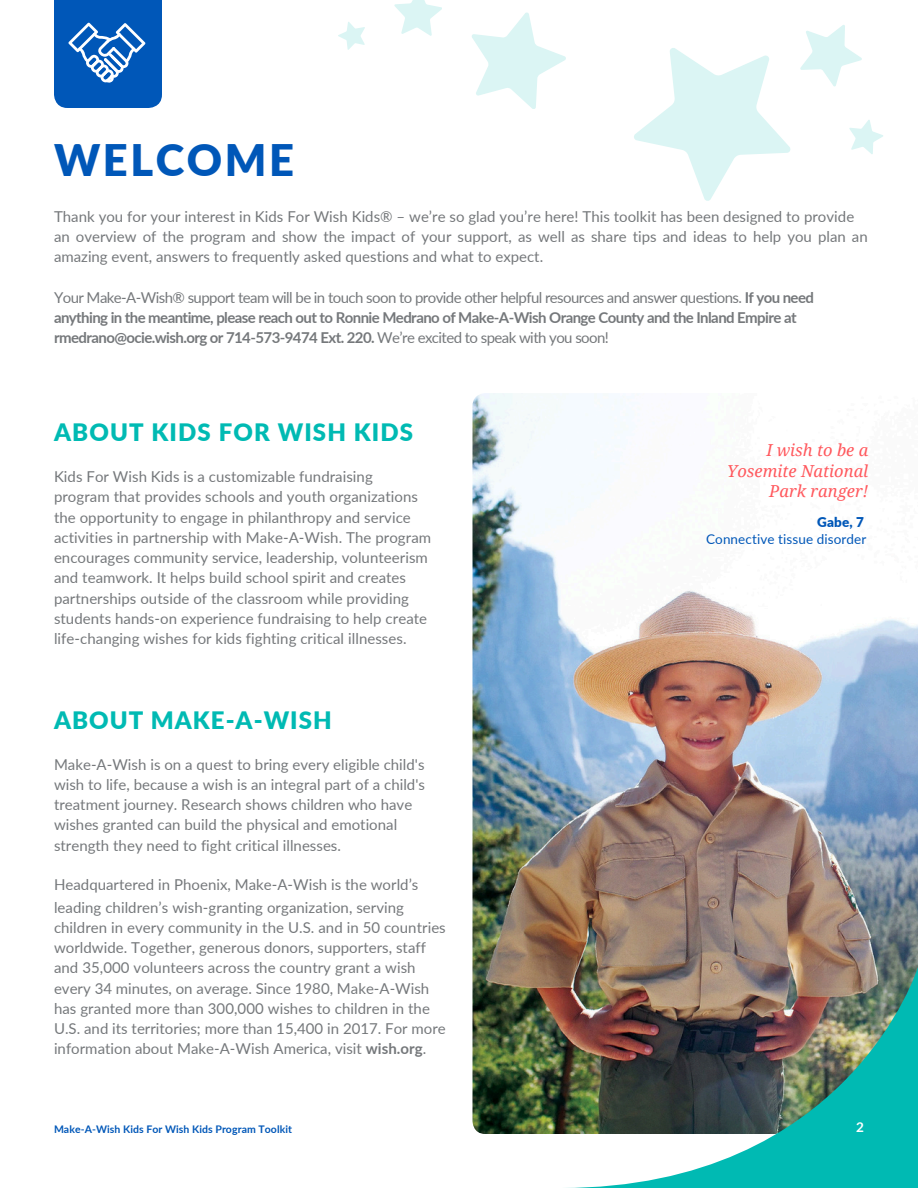
<style>
.page{position:relative;width:918px;height:1188px;background:#fff}
.page>*{position:absolute;margin:0;border:0;box-sizing:border-box;transform-origin:0 0}
.t1{font:900 43.5px "Lato";letter-spacing:.06em;color:#0057b8}
.t2{font:900 24px "Lato";letter-spacing:.045em;color:#00bab3}
.t3{font:italic 16.5px/20.2px "Droid Serif";color:#ff585d;text-align:right}
.t4{font:15px/20.2px "Lato";letter-spacing:.005em;color:#75787b}
.t5{font:700 15px/20.2px "Lato";letter-spacing:-.04em;color:#75787b}
.t6{font:13.5px/16.8px "Lato";letter-spacing:.01em;color:#0057b8;text-align:right}
.t7{font:700 13.5px "Lato";color:#fff}
.t8{font:700 10.5px "Lato";letter-spacing:.005em;color:#0057b8}
.s1{font-weight:400}
.s2{font-weight:700}
.s3{font-weight:900}
</style>
<div class="page">
<img style="left:472px;top:393px;width:446px;height:741px">
<svg style="left:54px;top:0;width:108px;height:108px;background:#1b68bf"></svg>
<svg style="left:338px;top:22px;width:27px;height:28px"></svg>
<svg style="left:394px;top:0;width:48px;height:36px"></svg>
<svg style="left:472px;top:12px;width:94px;height:97px"></svg>
<img style="left:561px;top:967px;width:357px;height:221px">
<svg style="left:634px;top:48px;width:157px;height:153px"></svg>
<svg style="left:849px;top:120px;width:34px;height:34px"></svg>
<svg style="left:800px;top:25px;width:62px;height:62px"></svg>
<h3 class="t1" style="left:54px;top:133px;width:242px">WELCOME</h3>
<p class="t4" style="left:54px;top:206px;width:815px">Thank you for your interest in Kids For Wish Kids® – we’re so glad you’re here! This toolkit has been designed to provide an overview of the program and show the impact of your support, as well as share tips and ideas to help you plan an amazing event, answers to frequently asked questions and what to expect.</p>
<h3 class="t5" style="left:54px;top:287px;width:762px"><span class="s1">Your Make-A-Wish® support team will be in touch soon to provide other helpful resources and answer questions.</span> If you need anything in the meantime, please reach out to Ronnie Medrano of Make-A-Wish Orange County and the Inland Empire at rmedrano@ocie.wish.org or 714-573-9474 Ext. 220. <span class="s1">We’re excited to speak with you soon!</span></h3>
<p class="t2" style="left:54px;top:418px;width:361px">ABOUT KIDS FOR WISH KIDS</p>
<h2 class="t4" style="left:54px;top:466px;width:379px">Kids For Wish Kids is a customizable fundraising program that provides schools and youth organizations the opportunity to engage in philanthropy and service activities in partnership with Make-A-Wish. The program encourages community service, leadership, volunteerism and teamwork. It helps build school spirit and creates partnerships outside of the classroom while providing students hands-on experience fundraising to help create life-changing wishes for kids fighting critical illnesses.</h2>
<h4 class="t2" style="left:54px;top:705px;width:279px">ABOUT MAKE-A-WISH</h4>
<h3 class="t4" style="left:54px;top:754px;width:372px">Make-A-Wish is on a quest to bring every eligible child's wish to life, because a wish is an integral part of a child's treatment journey. Research shows children who have wishes granted can build the physical and emotional strength they need to fight critical illnesses.</h3>
<h3 class="t4" style="left:54px;top:873px;width:366px;line-height:22.5px">Headquartered in Phoenix, Make-A-Wish is the world’s leading children’s wish-granting organization, serving</h3>
<h3 class="t4" style="left:54px;top:917px;width:393px">children in every community in the U.S. and in 50 countries worldwide. Together, generous donors, supporters, staff and 35,000 volunteers across the country grant a wish every 34 minutes, on average. Since 1980, Make-A-Wish has granted more than 300,000 wishes to children in the</h3>
<p class="t4" style="left:54px;top:1018px;width:393px">U.S. and its territories; more than 15,400 in 2017. For more information about Make-A-Wish America, visit <span class="s2">wish.org</span>.</p>
<h2 class="t8" style="left:54px;top:1123px;width:240px">Make-A-Wish Kids For Wish Kids Program Toolkit</h2>
<p class="t3" style="left:727px;top:441px;width:143px">I wish to be a<br>Yosemite National<br>Park ranger!</p>
<h3 class="t6" style="left:706px;top:513px;width:162px"><span class="s3">Gabe, 7<br></span>Connective tissue disorder</h3>
<h3 class="t7" style="left:856px;top:1119px;width:9px">2</h3>
</div>
